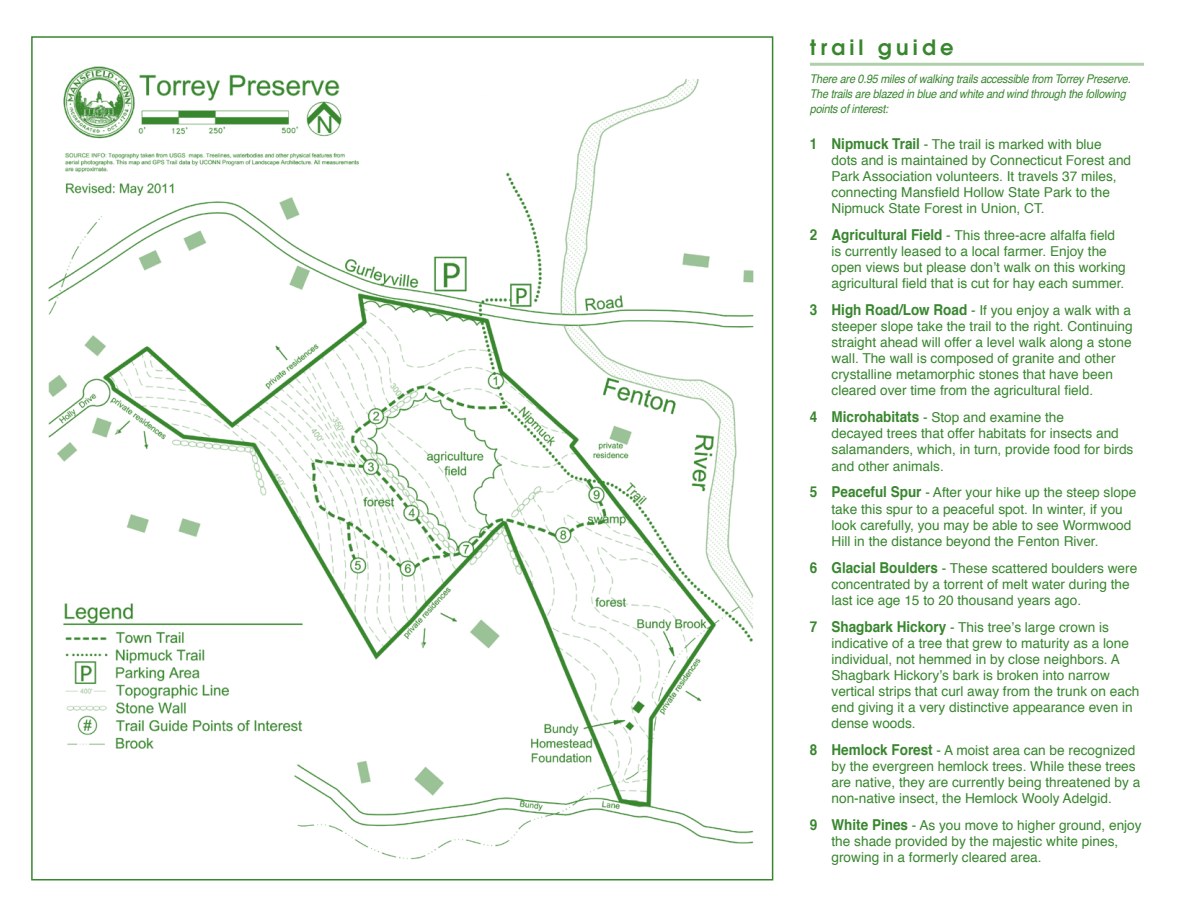
<style>
.page{position:relative;width:1188px;height:918px;background:#fff}
.page>*{position:absolute;margin:0;border:0;box-sizing:border-box;transform-origin:0 0}
.t1{font:600 21px "Avant Garde";letter-spacing:.2em;color:#38862e}
.t2{font:13.65px/16px "Helvetica";color:#38862e}
.t3{font:italic 12px/15px "Helvetica";letter-spacing:-.02em;color:#38862e;scale:.9 1}
.s1{font-weight:700;font-size:15px}
</style>
<div class="page">
<hr style="left:810px;top:63px;width:334px;height:3px;background:#b0cfab">
<img style="left:48px;top:66px;width:706px;height:794px">
<h1 class="t1" style="left:810px;top:34px;width:145px">trail guide</h1>
<p class="t3" style="left:810px;top:71px;width:358px">There are 0.95 miles of walking trails accessible from Torrey Preserve.<br>The trails are blazed in blue and white and wind through the following points of interest:</p>
<p class="t2" style="left:832px;top:136px;width:301px;text-indent:-22px"><span class="s1">1 N ipmuck Trail</span> - The trail is marked with blue<br>dots and is maintained by Connecticut Forest and Park Association volunteers. It travels 37 miles, connecting Mansfield Hollow State Park to the Nipmuck State Forest in Union, CT.</p>
<p class="t2" style="left:832px;top:228px;width:296px;text-indent:-22px"><span class="s1">2 Agricultural Field</span> - This three-acre alfalfa field is currently leased to a local farmer. Enjoy the open views but please don’t walk on this working agricultural field that is cut for hay each summer.</p>
<p class="t2" style="left:832px;top:303px;width:303px;text-indent:-22px"><span class="s1">3 High Road/Low Road</span> - If you enjoy a walk with a steeper slope take the trail to the right. Continuing straight ahead will offer a level walk along a stone wall. The wall is composed of granite and other crystalline metamorphic stones that have been cleared over time from the agricultural field.</p>
<p class="t2" style="left:832px;top:410px;width:303px;text-indent:-22px"><span class="s1">4 Microhabitats</span> - Stop and examine the<br>decayed trees that offer habitats for insects and salamanders, which, in turn, provide food for birds and other animals.</p>
<p class="t2" style="left:832px;top:485px;width:306px;text-indent:-22px"><span class="s1">5 Peaceful Spur</span> - After your hike up the steep slope take this spur to a peaceful spot. In winter, if you look carefully, you may be able to see Wormwood Hill in the distance beyond the Fenton River.</p>
<p class="t2" style="left:832px;top:560px;width:307px;text-indent:-22px"><span class="s1">6 Glacial Boulders</span> - These scattered boulders were concentrated by a torrent of melt water during the last ice age 15 to 20 thousand years ago.</p>
<p class="t2" style="left:832px;top:619px;width:309px;text-indent:-22px"><span class="s1">7 Shagbark Hickory</span> - This tree’s large crown is indicative of a tree that grew to maturity as a lone individual, not hemmed in by close neighbors. A Shagbark Hickory’s bark is broken into narrow vertical strips that curl away from the trunk on each end giving it a very distinctive appearance even in dense woods.</p>
<p class="t2" style="left:832px;top:743px;width:310px;text-indent:-22px"><span class="s1">8 Hemlock Forest</span> - A moist area can be recognized by the evergreen hemlock trees. While these trees are native, they are currently being threatened by a non-native insect, the Hemlock Wooly Adelgid.</p>
<p class="t2" style="left:832px;top:818px;width:312px;text-indent:-22px"><span class="s1">9 White Pines</span> - As you move to higher ground, enjoy the shade provided by the majestic white pines, growing in a formerly cleared area.</p>
</div>
